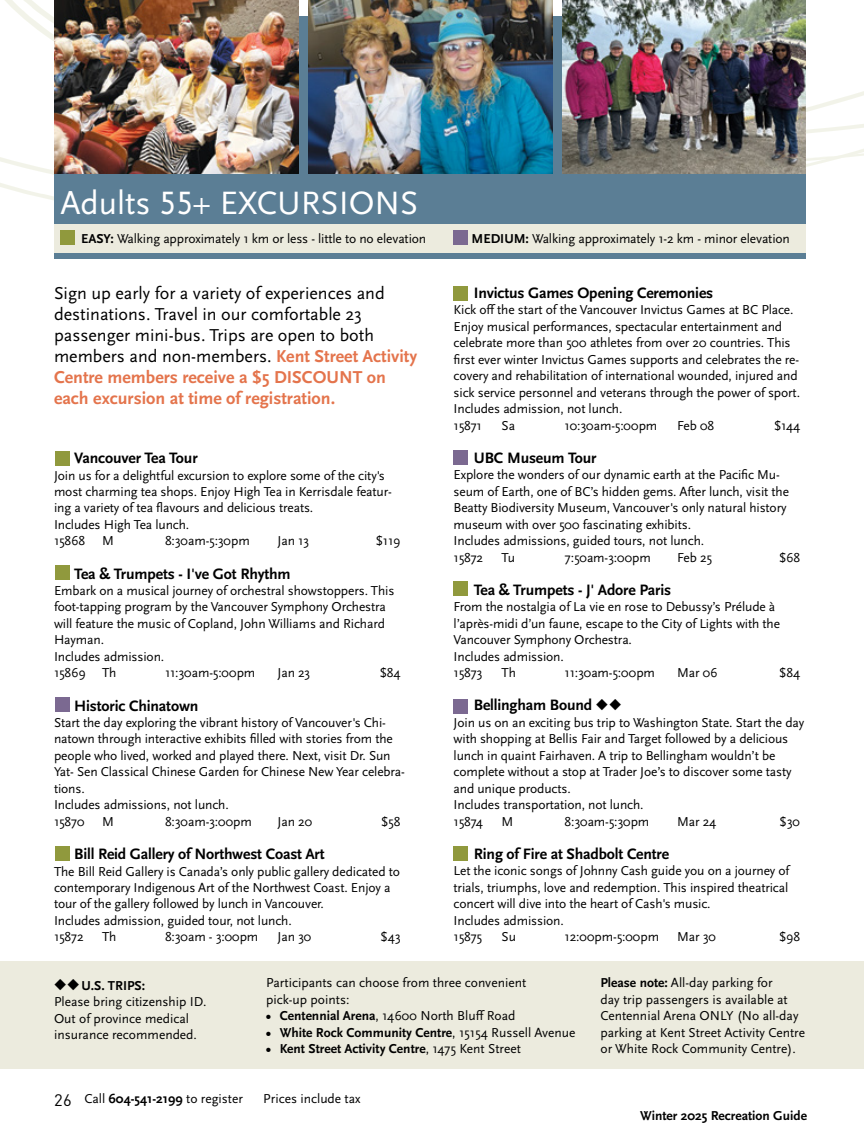
<style>
.page{position:relative;width:864px;height:1134px;background:#fff}
.page>*{position:absolute;margin:0;border:0;box-sizing:border-box;transform-origin:0 0}
.t1{font:33.75px "Scala Sans Pro";color:#fff}
.t2{font:18px/21px "Scala Sans Pro";color:#000}
.t3{font:700 15.75px "Scala Sans Pro";letter-spacing:-.01em;color:#000}
.t4{font:13.5px/16.5px "Scala Sans Pro";letter-spacing:-.01em;color:#000}
.t5{font:700 13.5px "Scala Sans Pro";color:#000}
.s1{font-weight:700}
.s2{font-weight:700;color:#e4744c}
.s3{font-weight:400}
.s4{font-family:"DIN Pro";font-size:16.5px}
</style>
<div class="page">
<svg style="left:0;top:0;width:864px;height:200px"></svg>
<div style="left:54px;top:16px;width:752px;height:242px;background:#5b7e95"></div>
<div style="left:54px;top:224px;width:752px;height:29px;background:#ecebde"></div>
<div style="left:0;top:961px;width:864px;height:107px;background:#ecebde"></div>
<div style="left:454px;top:450px;width:14px;height:14px;background:#7b6991"></div>
<div style="left:60px;top:231px;width:15px;height:14px;background:#90993d"></div>
<div style="left:454px;top:231px;width:14px;height:14px;background:#7b6991"></div>
<div style="left:454px;top:582px;width:14px;height:14px;background:#90993d"></div>
<div style="left:454px;top:699px;width:14px;height:14px;background:#7b6991"></div>
<div style="left:454px;top:846px;width:14px;height:14px;background:#90993d"></div>
<div style="left:55px;top:846px;width:14px;height:14px;background:#90993d"></div>
<div style="left:55px;top:697px;width:14px;height:14px;background:#7b6991"></div>
<div style="left:55px;top:565px;width:14px;height:14px;background:#90993d"></div>
<div style="left:55px;top:452px;width:14px;height:14px;background:#90993d"></div>
<div style="left:454px;top:286px;width:14px;height:14px;background:#90993d"></div>
<img style="left:54px;top:0;width:244px;height:174px">
<img style="left:562px;top:0;width:244px;height:174px">
<img style="left:309px;top:0;width:243px;height:174px">
<h1 class="t1" style="left:60px;top:183px;width:359px">Adults 55+ EXCURSIONS</h1>
<p class="t4" style="left:81px;top:230px;width:347px"><span class="s1">EASY:</span> Walking approximately 1 km or less - little to no elevation</p>
<p class="t4" style="left:472px;top:230px;width:320px"><span class="s1">MEDIUM:</span> Walking approximately 1-2 km - minor elevation</p>
<p class="t2" style="left:54px;top:283px;width:365px">Sign up early for a variety of experiences and destinations. Travel in our comfortable 23 passenger mini-bus. Trips are open to both members and non-members. <span class="s2">Kent Street Activity Centre members receive a $5 DISCOUNT on each excursion at time of registration.</span></p>
<p class="t3" style="left:74px;top:449px;width:125px">Vancouver Tea Tour</p>
<p class="t4" style="left:54px;top:467px;width:339px">Join us for a delightful excursion to explore some of the city's most charming tea shops. Enjoy High Tea in Kerrisdale featur&shy;ing a variety of tea flavours and delicious treats.<br>Includes High Tea lunch.<br>15868</p>
<p class="t4" style="left:102px;top:533px;width:13px">M</p>
<p class="t4" style="left:165px;top:533px;width:86px">8:30am-5:30pm</p>
<p class="t4" style="left:278px;top:533px;width:33px">Jan 13</p>
<p class="t4" style="left:376px;top:533px;width:26px">$119</p>
<p class="t3" style="left:74px;top:564px;width:218px">Tea &amp; Trumpets - I've Got Rhythm</p>
<p class="t4" style="left:54px;top:582px;width:342px">Embark on a musical journey of orchestral showstoppers. This foot-tapping program by the Vancouver Symphony Orchestra will feature the music of Copland, John Williams and Richard Hayman.<br>Includes admission.<br>15869 Th</p>
<p class="t4" style="left:165px;top:665px;width:92px">11:30am-5:00pm</p>
<p class="t4" style="left:278px;top:665px;width:34px">Jan 23</p>
<p class="t4" style="left:380px;top:665px;width:21px">$84</p>
<p class="t3" style="left:74px;top:696px;width:126px">Historic Chinatown</p>
<p class="t4" style="left:54px;top:714px;width:352px">Start the day exploring the vibrant history of Vancouver's Chi&shy;natown through interactive exhibits filled with stories from the people who lived, worked and played there. Next, visit Dr. Sun Yat- Sen Classical Chinese Garden for Chinese New Year celebra&shy;tions.<br>Includes admissions, not lunch.<br>15870</p>
<p class="t4" style="left:102px;top:813px;width:13px">M</p>
<p class="t4" style="left:165px;top:813px;width:88px">8:30am-3:00pm</p>
<p class="t4" style="left:278px;top:813px;width:36px">Jan 20</p>
<p class="t4" style="left:381px;top:813px;width:21px">$58</p>
<p class="t3" style="left:74px;top:845px;width:252px">Bill Reid Gallery of Northwest Coast Art</p>
<p class="t4" style="left:54px;top:863px;width:348px">The Bill Reid Gallery is Canada’s only public gallery dedicated to contemporary Indigenous Art of the Northwest Coast. Enjoy a tour of the gallery followed by lunch in Vancouver.<br>Includes admission, guided tour, not lunch.<br>15872</p>
<p class="t4" style="left:102px;top:929px;width:16px">Th</p>
<p class="t4" style="left:165px;top:929px;width:95px">8:30am - 3:00pm</p>
<p class="t4" style="left:278px;top:929px;width:36px">Jan 30</p>
<p class="t4" style="left:381px;top:929px;width:21px">$43</p>
<p class="t3" style="left:474px;top:284px;width:241px">Invictus Games Opening Ceremonies</p>
<p class="t4" style="left:454px;top:302px;width:348px">Kick off the start of the Vancouver Invictus Games at BC Place.<br>Enjoy musical performances, spectacular entertainment and celebrate more than 500 athletes from over 20 countries. This first ever winter Invictus Games supports and celebrates the re&shy;covery and rehabilitation of international wounded, injured and sick service personnel and veterans through the power of sport.<br>Includes admission, not lunch.<br>15871</p>
<p class="t4" style="left:502px;top:417px;width:15px">Sa</p>
<p class="t4" style="left:565px;top:417px;width:94px">10:30am-5:00pm</p>
<p class="t4" style="left:677px;top:417px;width:39px">Feb 08</p>
<p class="t4" style="left:774px;top:417px;width:26px">$144</p>
<p class="t3" style="left:474px;top:449px;width:124px">UBC Museum Tour</p>
<p class="t4" style="left:454px;top:467px;width:337px">Explore the wonders of our dynamic earth at the Pacific Mu&shy;seum of Earth, one of BC’s hidden gems. After lunch, visit the Beatty Biodiversity Museum, Vancouver's only natural history museum with over 500 fascinating exhibits.<br>Includes admissions, guided tours, not lunch.<br>15872</p>
<p class="t4" style="left:502px;top:549px;width:15px">Tu</p>
<p class="t4" style="left:565px;top:549px;width:88px">7:50am-3:00pm</p>
<p class="t4" style="left:677px;top:549px;width:37px">Feb 25</p>
<p class="t4" style="left:779px;top:549px;width:23px">$68</p>
<p class="t3" style="left:474px;top:581px;width:199px">Tea &amp; Trumpets - J' Adore Paris</p>
<p class="t4" style="left:454px;top:599px;width:328px">From the nostalgia of La vie en rose to Debussy’s Prélude à l’après-midi d’un faune, escape to the City of Lights with the Vancouver Symphony Orchestra.<br>Includes admission.<br>15873</p>
<p class="t4" style="left:502px;top:665px;width:16px">Th</p>
<p class="t4" style="left:565px;top:665px;width:92px">11:30am-5:00pm</p>
<p class="t4" style="left:677px;top:665px;width:42px">Mar 06</p>
<p class="t4" style="left:779px;top:665px;width:21px">$84</p>
<p class="t3" style="left:474px;top:696px;width:149px">Bellingham Bound ◆ ◆</p>
<p class="t4" style="left:454px;top:714px;width:352px">Join us on an exciting bus trip to Washington State. Start the day with shopping at Bellis Fair and Target followed by a delicious lunch in quaint Fairhaven. A trip to Bellingham wouldn’t be complete without a stop at Trader Joe’s to discover some tasty and unique products.<br>Includes transportation, not lunch.<br>15874</p>
<p class="t4" style="left:502px;top:813px;width:13px">M</p>
<p class="t4" style="left:565px;top:813px;width:86px">8:30am-5:30pm</p>
<p class="t4" style="left:677px;top:813px;width:40px">Mar 24</p>
<p class="t4" style="left:780px;top:813px;width:22px">$30</p>
<p class="t3" style="left:474px;top:845px;width:197px">Ring of Fire at Shadbolt Centre</p>
<p class="t4" style="left:454px;top:863px;width:337px">Let the iconic songs of Johnny Cash guide you on a journey of trials, triumphs, love and redemption. This inspired theatrical concert will dive into the heart of Cash's music.<br>Includes admission.<br>15875</p>
<p class="t4" style="left:502px;top:929px;width:16px">Su</p>
<p class="t4" style="left:565px;top:929px;width:96px">12:00pm-5:00pm</p>
<p class="t4" style="left:677px;top:929px;width:41px">Mar 30</p>
<p class="t4" style="left:779px;top:929px;width:23px">$98</p>
<p class="t4" style="left:266px;top:975px;width:262px">Participants can choose from three convenient pick-up points:</p>
<p class="t4" style="left:266px;top:1008px;width:251px"><span class="s1">• Centennial Arena</span>, 14600 North Bluff Road</p>
<p class="t5" style="left:266px;top:1025px;width:311px">• White Rock Community Centre<span class="s3">, 15154 Russell Avenue</span></p>
<p class="t5" style="left:266px;top:1041px;width:256px">• Kent Street Activity Centre<span class="s3">, 1475 Kent Street</span></p>
<p class="t4" style="left:54px;top:977px;width:154px">◆ ◆<span class="s1">U.S. TRIPS:<br></span>Please bring citizenship ID.<br>Out of province medical insurance recommended.</p>
<p class="t4" style="left:600px;top:975px;width:206px"><span class="s1">Please note:</span> All-day parking for<br>day trip passengers is available at Centennial Arena ONLY (No all-day parking at Kent Street Activity Centre or White Rock Community Centre).</p>
<p class="t4" style="left:54px;top:1091px;width:191px"><span class="s4">26</span> Call <span class="s1">604-541-2199</span> to register</p>
<p class="t4" style="left:263px;top:1091px;width:99px">Prices include tax</p>
<p class="t5" style="left:640px;top:1108px;width:169px">Winter 2025 Recreation Guide</p>
</div>
